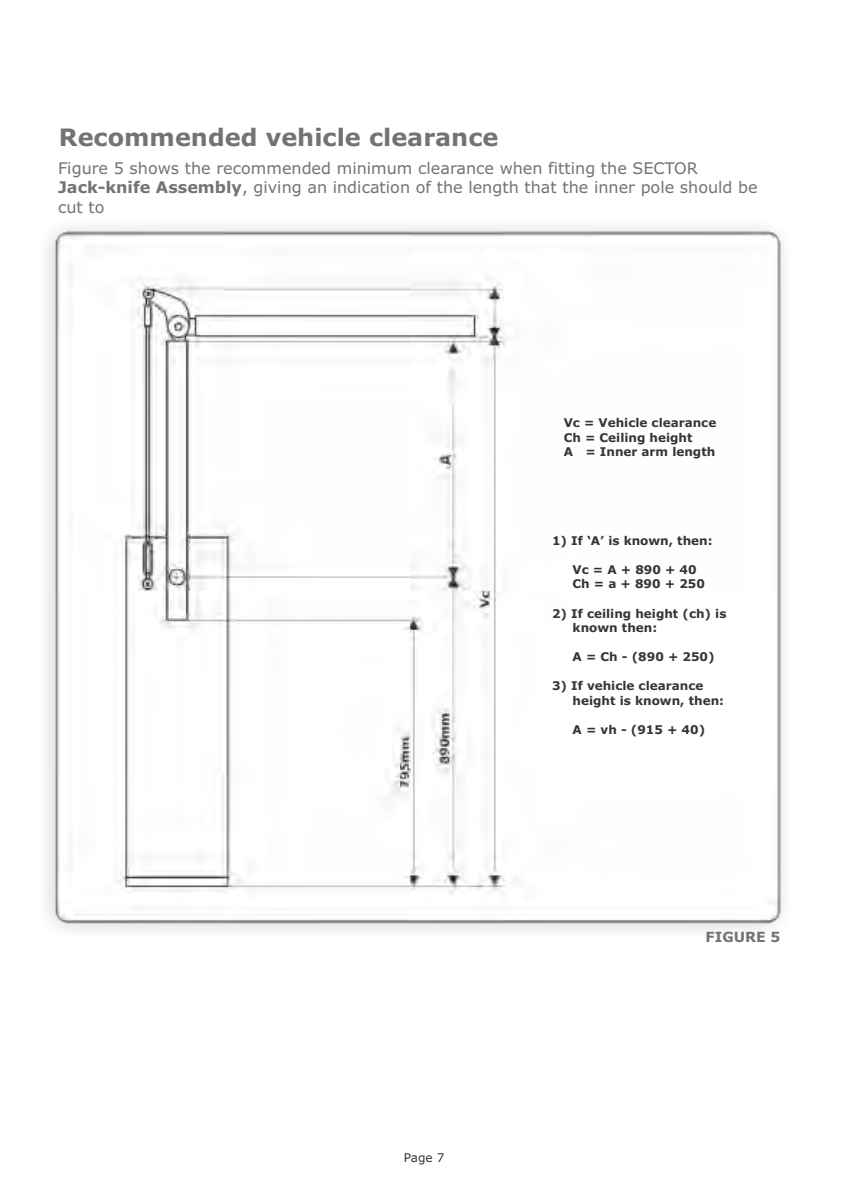
<style>
.page{position:relative;width:842px;height:1191px;background:#fff}
.page>*{position:absolute;margin:0;border:0;box-sizing:border-box;transform-origin:0 0}
.t1{font:700 24px "Verdana";color:#727376}
.t2{font:16px/19.4px "Verdana";color:#727376}
.t3{font:700 14px "Verdana";color:#727376}
.t4{font:700 12px/14.6px "Verdana";color:#373435}
.t5{font:12px "Verdana";color:#373435}
.s1{font-weight:700}
</style>
<div class="page">
<img style="left:46px;top:227px;width:738px;height:704px">
<h1 class="t1" style="left:59px;top:127px;width:441px">Recommended vehicle clearance</h1>
<h2 class="t2" style="left:58px;top:160px;width:701px">Figure 5 shows the recommended minimum clearance when fitting the SECTOR<br><span class="s1">Jack-knife Assembly</span>, giving an indication of the length that the inner pole should be cut to</h2>
<p class="t4" style="left:564px;top:416px;width:154px">Vc = Vehicle clearance<br>Ch = Ceiling height<br>A = Inner arm length</p>
<p class="t4" style="left:552px;top:534px;width:162px">1) If ‘A’ is known, then:</p>
<p class="t4" style="left:573px;top:563px;width:134px">Vc = A + 890 + 40<br>Ch = a + 890 + 250</p>
<p class="t4" style="left:573px;top:607px;width:155px;text-indent:-21px">2) If ceiling height (ch) is known then:</p>
<p class="t4" style="left:573px;top:650px;width:143px">A = Ch - (890 + 250)</p>
<p class="t4" style="left:573px;top:680px;width:153px;text-indent:-21px">3) If vehicle clearance height is known, then:</p>
<p class="t4" style="left:573px;top:723px;width:134px">A = vh - (915 + 40)</p>
<p class="t5" style="left:404px;top:1152px;width:42px">Page 7</p>
<p class="t3" style="left:706px;top:931px;width:76px">FIGURE 5</p>
</div>
